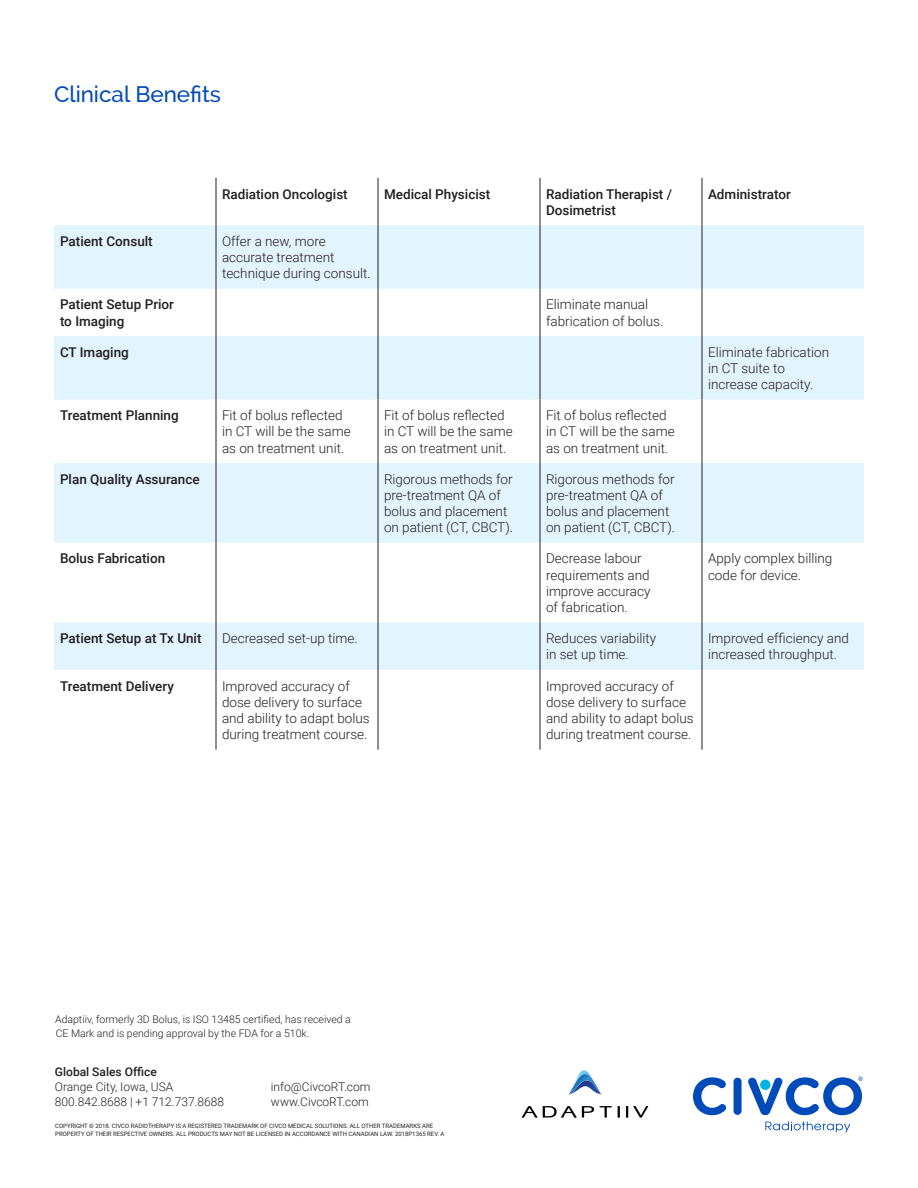
<style>
.page{position:relative;width:918px;height:1188px;background:#fff}
.page>*{position:absolute;margin:0;border:0;box-sizing:border-box;transform-origin:0 0}
.Paragraph_Style_1{font:500 22.5px "Raleway";color:#004aba}
.t1{font:300 13.5px/16.2px "Roboto";color:#231f20}
.t2{font:500 13.5px/16.2px "Roboto";color:#231f20}
.t3{font:300 12px "Roboto";color:#231f20}
.t4{font:500 12px "Roboto";color:#231f20}
.Paragraph_Style_1-2{font:300 10.5px/13.5px "Roboto";color:#231f20}
.t5{font:6px/7.2px "Roboto";color:#231f20}
</style>
<div class="page">
<svg style="left:693px;top:1077px;width:33px;height:38px"></svg>
<div style="left:734px;top:1078px;width:8px;height:37px;background:#004aba;border-radius:4px"></div>
<svg style="left:765px;top:1122px;width:85px;height:10px"></svg>
<svg style="left:748px;top:1077px;width:115px;height:38px"></svg>
<svg style="left:54px;top:225px;width:810px;height:445px;fill:#e2f4fd"></svg>
<hr style="left:216px;top:178px;width:1px;height:47px;background:#231f20">
<hr style="left:378px;top:178px;width:1px;height:47px;background:#231f20">
<hr style="left:540px;top:178px;width:1px;height:47px;background:#231f20">
<hr style="left:702px;top:178px;width:1px;height:47px;background:#231f20">
<hr style="left:216px;top:225px;width:1px;height:64px;background:#231f20">
<hr style="left:378px;top:225px;width:1px;height:64px;background:#231f20">
<hr style="left:540px;top:225px;width:1px;height:64px;background:#231f20">
<hr style="left:702px;top:225px;width:1px;height:64px;background:#231f20">
<hr style="left:216px;top:289px;width:1px;height:47px;background:#231f20">
<hr style="left:378px;top:289px;width:1px;height:47px;background:#231f20">
<hr style="left:540px;top:289px;width:1px;height:47px;background:#231f20">
<hr style="left:702px;top:289px;width:1px;height:47px;background:#231f20">
<hr style="left:216px;top:336px;width:1px;height:64px;background:#231f20">
<hr style="left:378px;top:336px;width:1px;height:64px;background:#231f20">
<hr style="left:540px;top:336px;width:1px;height:64px;background:#231f20">
<hr style="left:702px;top:336px;width:1px;height:64px;background:#231f20">
<hr style="left:216px;top:400px;width:1px;height:63px;background:#231f20">
<hr style="left:378px;top:400px;width:1px;height:63px;background:#231f20">
<hr style="left:540px;top:400px;width:1px;height:63px;background:#231f20">
<hr style="left:702px;top:400px;width:1px;height:63px;background:#231f20">
<hr style="left:216px;top:463px;width:1px;height:80px;background:#231f20">
<hr style="left:378px;top:463px;width:1px;height:80px;background:#231f20">
<hr style="left:540px;top:463px;width:1px;height:80px;background:#231f20">
<hr style="left:702px;top:463px;width:1px;height:80px;background:#231f20">
<hr style="left:216px;top:543px;width:1px;height:80px;background:#231f20">
<hr style="left:378px;top:543px;width:1px;height:80px;background:#231f20">
<hr style="left:540px;top:543px;width:1px;height:80px;background:#231f20">
<hr style="left:702px;top:543px;width:1px;height:80px;background:#231f20">
<hr style="left:216px;top:623px;width:1px;height:47px;background:#231f20">
<hr style="left:378px;top:623px;width:1px;height:47px;background:#231f20">
<hr style="left:540px;top:623px;width:1px;height:47px;background:#231f20">
<hr style="left:702px;top:623px;width:1px;height:47px;background:#231f20">
<hr style="left:216px;top:670px;width:1px;height:80px;background:#231f20">
<hr style="left:378px;top:670px;width:1px;height:80px;background:#231f20">
<hr style="left:540px;top:670px;width:1px;height:80px;background:#231f20">
<hr style="left:702px;top:670px;width:1px;height:80px;background:#231f20">
<svg style="left:569px;top:1070px;width:32px;height:25px"></svg>
<svg style="left:522px;top:1106px;width:72px;height:12px"></svg>
<svg style="left:600px;top:1106px;width:12px;height:12px"></svg>
<svg style="left:618px;top:1106px;width:2px;height:12px"></svg>
<svg style="left:626px;top:1106px;width:22px;height:12px"></svg>
<p class="Paragraph_Style_1" style="left:54px;top:81px;width:168px">Clinical Benefits</p>
<p class="t2" style="left:222px;top:185px;width:127px">Radiation Oncologist</p>
<p class="t2" style="left:384px;top:185px;width:108px">Medical Physicist</p>
<p class="t2" style="left:546px;top:185px;width:128px">Radiation Therapist /<br>Dosimetrist</p>
<p class="t2" style="left:708px;top:185px;width:84px">Administrator</p>
<p class="t2" style="left:60px;top:232px;width:94px">Patient Consult</p>
<p class="t1" style="left:222px;top:232px;width:150px">Offer a new, more accurate treatment technique during consult.</p>
<p class="t2" style="left:60px;top:296px;width:116px">Patient Setup Prior to Imaging</p>
<p class="t1" style="left:546px;top:296px;width:119px">Eliminate manual fabrication of bolus.</p>
<p class="t2" style="left:60px;top:343px;width:70px">CT Imaging</p>
<p class="t1" style="left:708px;top:343px;width:123px">Eliminate fabrication in CT suite to increase capacity.</p>
<p class="t2" style="left:60px;top:407px;width:120px">Treatment Planning</p>
<p class="t1" style="left:222px;top:407px;width:130px">Fit of bolus reflected in CT will be the same as on treatment unit.</p>
<p class="t1" style="left:384px;top:407px;width:130px">Fit of bolus reflected in CT will be the same as on treatment unit.</p>
<p class="t1" style="left:546px;top:407px;width:130px">Fit of bolus reflected in CT will be the same as on treatment unit.</p>
<p class="t2" style="left:60px;top:470px;width:141px">Plan Quality Assurance</p>
<p class="t1" style="left:384px;top:470px;width:131px">Rigorous methods for pre-treatment QA of bolus and placement on patient (CT, CBCT).</p>
<p class="t1" style="left:546px;top:470px;width:131px">Rigorous methods for pre-treatment QA of bolus and placement on patient (CT, CBCT).</p>
<p class="t2" style="left:60px;top:550px;width:107px">Bolus Fabrication</p>
<p class="t1" style="left:546px;top:550px;width:106px">Decrease labour requirements and improve accuracy of fabrication.</p>
<p class="t1" style="left:708px;top:550px;width:126px">Apply complex billing code for device.</p>
<p class="t2" style="left:60px;top:630px;width:143px">Patient Setup at Tx Unit</p>
<p class="t1" style="left:222px;top:630px;width:137px">Decreased set-up time.</p>
<p class="t1" style="left:546px;top:630px;width:112px">Reduces variability in set up time.</p>
<p class="t1" style="left:708px;top:630px;width:142px">Improved efficiency and increased throughput.</p>
<p class="t2" style="left:60px;top:677px;width:116px">Treatment Delivery</p>
<p class="t1" style="left:222px;top:677px;width:149px">Improved accuracy of dose delivery to surface and ability to adapt bolus during treatment course.</p>
<p class="t1" style="left:546px;top:677px;width:149px">Improved accuracy of dose delivery to surface and ability to adapt bolus during treatment course.</p>
<p class="Paragraph_Style_1-2" style="left:55px;top:1012px;width:297px">Adaptiiv, formerly 3D Bolus, is ISO 13485 certified, has received a<br>CE Mark and is pending approval by the FDA for a 510k.</p>
<p class="t4" style="left:55px;top:1063px;width:104px">Global Sales Office</p>
<p class="t3" style="left:55px;top:1078px;width:120px">Orange City, Iowa, USA</p>
<p class="t3" style="left:271px;top:1078px;width:101px">info@CivcoRT.com</p>
<p class="t3" style="left:55px;top:1093px;width:171px">800.842.8688 | +1 712.737.8688</p>
<p class="t3" style="left:271px;top:1093px;width:99px">www.CivcoRT.com</p>
<p class="t5" style="left:55px;top:1122px;width:391px">COPYRIGHT © 2018. CIVCO RADIOTHERAPY IS A REGISTERED TRADEMARK OF CIVCO MEDICAL SOLUTIONS. ALL OTHER TRADEMARKS ARE<br>PROPERTY OF THEIR RESPECTIVE OWNERS. ALL PRODUCTS MAY NOT BE LICENSED IN ACCORDANCE WITH CANADIAN LAW. 2018P1365 REV. A</p>
</div>
